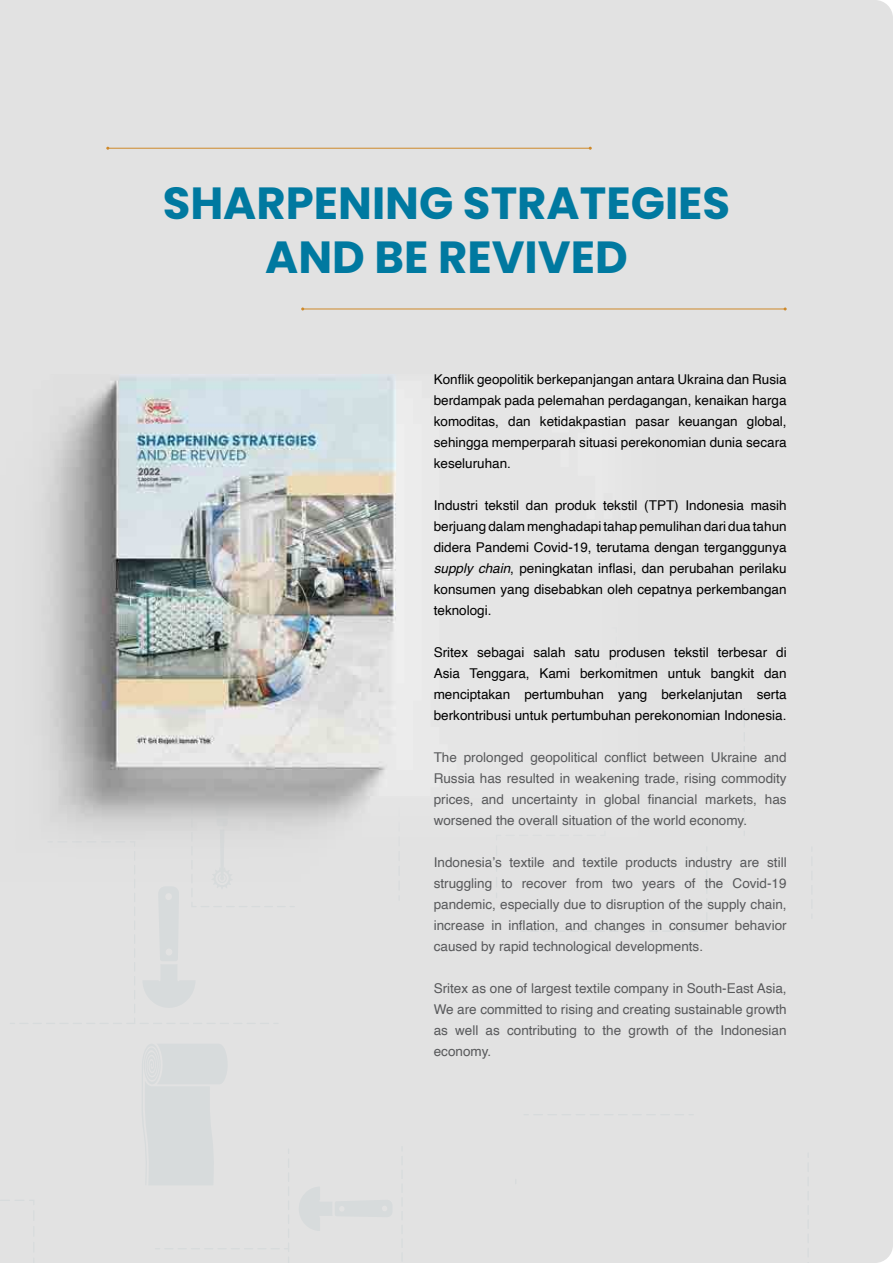
<style>
.page{position:relative;width:893px;height:1263px;background:#e2e2e2}
.page>*{position:absolute;margin:0;border:0;box-sizing:border-box;transform-origin:0 0}
.t1{font:700 45px/54px "Poppins";color:#0079a0;text-align:center}
.t2{font:13.5px/21px "Helvetica";color:#000;text-align:justify}
.t3{font:13.5px/21px "Helvetica";color:#58595b;text-align:justify}
.s1{font-style:italic}
</style>
<div class="page">
<svg style="left:398px;top:886px;width:2px;height:15px"></svg>
<svg style="left:523px;top:1114px;width:171px;height:1px"></svg>
<svg style="left:401px;top:1146px;width:2px;height:116px"></svg>
<div style="left:496px;top:747px;width:211px;height:185px;background:#e2e2e2"></div>
<div style="left:0;top:1199px;width:34px;height:64px;background:#e2e2e2"></div>
<svg style="left:807px;top:1152px;width:2px;height:111px"></svg>
<svg style="left:811px;top:846px;width:1px;height:73px"></svg>
<svg style="left:744px;top:708px;width:1px;height:128px"></svg>
<svg style="left:141px;top:1044px;width:148px;height:219px;background:#dedfe0"></svg>
<svg style="left:299px;top:1186px;width:94px;height:45px;background:#dddedf"></svg>
<svg style="left:10px;top:886px;width:293px;height:138px;background:#e1e1e1"></svg>
<img style="left:0;top:374px;width:687px;height:512px">
<hr style="left:303px;top:309px;width:482px;height:1px;background:#e99b30">
<hr style="left:108px;top:148px;width:482px;height:1px;background:#e99b30">
<h1 class="t1" style="left:163px;top:177px;width:569px">SHARPENING STRATEGIES<br>AND BE REVIVED</h1>
<p class="t2" style="left:434px;top:369px;width:354px">Konflik geopolitik berkepanjangan antara Ukraina dan Rusia berdampak pada pelemahan perdagangan, kenaikan harga komoditas, dan ketidakpastian pasar keuangan global, sehingga memperparah situasi perekonomian dunia secara keseluruhan.</p>
<p class="t2" style="left:434px;top:495px;width:354px">Industri tekstil dan produk tekstil (TPT) Indonesia masih berjuang dalam menghadapi tahap pemulihan dari dua tahun didera Pandemi Covid-19, terutama dengan terganggunya <span class="s1">supply chain</span>, peningkatan inflasi, dan perubahan perilaku konsumen yang disebabkan oleh cepatnya perkembangan teknologi.</p>
<p class="t2" style="left:434px;top:642px;width:354px">Sritex sebagai salah satu produsen tekstil terbesar di Asia Tenggara, Kami berkomitmen untuk bangkit dan menciptakan pertumbuhan yang berkelanjutan serta berkontribusi untuk pertumbuhan perekonomian Indonesia.</p>
<p class="t3" style="left:434px;top:747px;width:354px">The prolonged geopolitical conflict between Ukraine and Russia has resulted in weakening trade, rising commodity prices, and uncertainty in global financial markets, has worsened the overall situation of the world economy.</p>
<p class="t3" style="left:434px;top:852px;width:354px">Indonesia’s textile and textile products industry are still struggling to recover from two years of the Covid-19 pandemic, especially due to disruption of the supply chain, increase in inflation, and changes in consumer behavior caused by rapid technological developments.</p>
<p class="t3" style="left:434px;top:978px;width:354px">Sritex as one of largest textile company in South-East Asia, We are committed to rising and creating sustainable growth as well as contributing to the growth of the Indonesian economy.</p>
</div>
